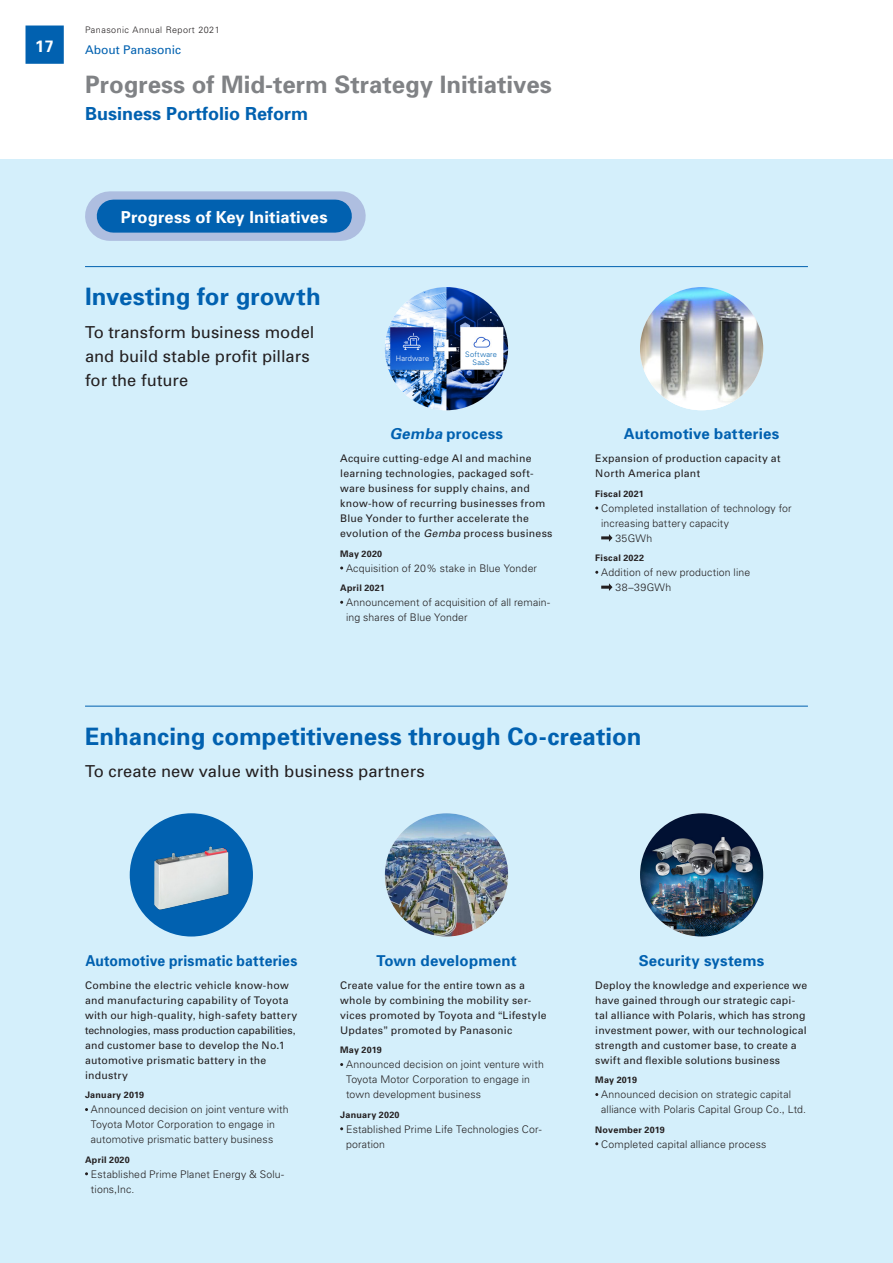
<style>
.page{position:relative;width:893px;height:1263px;background:#fff}
.page>*{position:absolute;margin:0;border:0;box-sizing:border-box;transform-origin:0 0}
.t1{font:700 24px "Univers";color:#0161b0}
.t2{font:700 24px "Univers";color:#808285}
.t3{font:700 18px "Univers";color:#0161b0}
.t4{font:16.5px/24px "Univers";letter-spacing:.005em;color:#231f20}
.t5{font:700 16.5px "Univers";letter-spacing:.01em;color:#fff}
.t6{font:700 15px "Univers";letter-spacing:.01em;color:#0161b0}
.t7{font:700 15px "Univers";letter-spacing:.01em;color:#0161b0;scale:.93 1}
.t8{font:12px "Univers";color:#0161b0}
.t9{font:10.5px/15px "Univers";letter-spacing:.02em;color:#231f20}
.t10{font:300 10.5px/15px "Univers";letter-spacing:.015em;color:#231f20}
.t11{font:700 9px "Univers";letter-spacing:.025em;color:#231f20}
.t12{font:300 9px "Univers";letter-spacing:.05em;color:#231f20}
.t13{font:300 7.5px/7.5px "Univers";letter-spacing:.02em;color:#0161b0;text-align:center}
.t14{font:300 7.5px "Univers";letter-spacing:.015em;color:#fff}
.s1{font-style:italic}
.s2{font-family:"Helvetica Neue"}
</style>
<div class="page">
<div style="left:0;top:159px;width:893px;height:1104px;background:#d4effb"></div>
<svg style="left:26px;top:26px;width:38px;height:38px"></svg>
<div style="left:110px;top:191px;width:231px;height:50px;background:#aebee0"></div>
<hr style="left:85px;top:266px;width:723px;height:1px;background:#0161b0">
<hr style="left:85px;top:706px;width:723px;height:1px;background:#0161b0">
<svg style="left:601px;top:534px;width:11px;height:8px"></svg>
<svg style="left:601px;top:583px;width:11px;height:8px"></svg>
<img style="left:385px;top:813px;width:123px;height:123px;border-radius:62px">
<img style="left:385px;top:287px;width:123px;height:123px;border-radius:62px">
<img style="left:640px;top:287px;width:123px;height:123px;border-radius:62px">
<div style="left:113px;top:200px;width:222px;height:33px;background:#0161b0"></div>
<div style="left:130px;top:813px;width:123px;height:123px;background:#0161b0;border-radius:50%"></div>
<img style="left:154px;top:846px;width:75px;height:64px">
<img style="left:640px;top:813px;width:123px;height:123px;border-radius:62px">
<h3 class="t5" style="left:35px;top:36px;width:20px">17</h3>
<p class="t12" style="left:85px;top:25px;width:136px">Panasonic Annual Report 2021</p>
<p class="t8" style="left:85px;top:43px;width:97px">About Panasonic</p>
<h1 class="t2" style="left:85px;top:70px;width:468px">Progress of Mid-term Strategy Initiatives</h1>
<h2 class="t3" style="left:85px;top:103px;width:225px">Business Portfolio Reform</h2>
<h3 class="t5" style="left:121px;top:207px;width:208px">Progress of Key Initiatives</h3>
<h1 class="t1" style="left:85px;top:282px;width:237px">Investing for growth</h1>
<h3 class="t4" style="left:85px;top:320px;width:231px">To transform business model and build stable profit pillars for the future</h3>
<p class="t14" style="left:396px;top:354px;width:35px">Hardware</p>
<p class="t13" style="left:465px;top:351px;width:33px">Software<br>SaaS</p>
<h3 class="t6" style="left:390px;top:425px;width:115px"><span class="s1">Gemba</span> process</h3>
<p class="t9" style="left:340px;top:451px;width:214px">Acquire cutting-edge AI and machine learning technologies<span class="s2">,</span> packaged soft&shy;ware business for supply chains<span class="s2">,</span> and know-how of recurring businesses from Blue Yonder to further accelerate the evolution of the <span class="s1">Gemba</span> process business</p>
<p class="t11" style="left:340px;top:548px;width:44px">May 2020</p>
<p class="t10" style="left:346px;top:560px;width:193px">Acquisition of 20% stake in Blue Yonder</p>
<p class="t11" style="left:340px;top:582px;width:46px">April 2021</p>
<p class="t10" style="left:346px;top:595px;width:206px">Announcement of acquisition of all remain&shy;ing shares of Blue Yonder</p>
<h3 class="t6" style="left:624px;top:425px;width:157px">Automotive batteries</h3>
<p class="t9" style="left:595px;top:451px;width:187px">Expansion of production capacity at<br>North America plant</p>
<p class="t11" style="left:595px;top:488px;width:50px">Fiscal 2021</p>
<p class="t10" style="left:601px;top:500px;width:192px">Completed installation of technology for</p>
<p class="t10" style="left:601px;top:515px;width:129px">increasing battery capacity</p>
<p class="t10" style="left:615px;top:530px;width:38px">35GWh</p>
<p class="t11" style="left:595px;top:552px;width:50px">Fiscal 2022</p>
<p class="t10" style="left:615px;top:565px;width:136px;text-indent:-14px">Addition of new production line<br>38–39GWh</p>
<h1 class="t1" style="left:85px;top:722px;width:558px">Enhancing competitiveness through Co-creation</h1>
<h3 class="t4" style="left:85px;top:759px;width:341px">To create new value with business partners</h3>
<h3 class="t7" style="left:85px;top:951px;width:229px">Automotive prismatic batteries</h3>
<p class="t9" style="left:85px;top:978px;width:214px">Combine the electric vehicle know-how and manufacturing capability of Toyota with our high-quality<span class="s2">,</span> high-safety battery technologies<span class="s2">,</span> mass production capabilities<span class="s2">, </span>and customer base to develop the No.1 automotive prismatic battery in the industry</p>
<p class="t11" style="left:85px;top:1090px;width:61px">January 2019</p>
<p class="t10" style="left:91px;top:1102px;width:199px">Announced decision on joint venture with<br>Toyota Motor Corporation to engage in automotive prismatic battery business</p>
<p class="t11" style="left:85px;top:1154px;width:46px">April 2020</p>
<p class="t10" style="left:91px;top:1166px;width:195px">Established Prime Planet Energy &amp; Solu&shy;tions<span class="s2">,</span>Inc.</p>
<h3 class="t6" style="left:376px;top:951px;width:142px">Town development</h3>
<p class="t9" style="left:340px;top:978px;width:208px">Create value for the entire town as a whole by combining the mobility ser&shy;vices promoted by Toyota and <span class="s2">“</span>Lifestyle Updates<span class="s2">”</span> promoted by Panasonic</p>
<p class="t11" style="left:340px;top:1045px;width:43px">May 2019</p>
<p class="t10" style="left:346px;top:1057px;width:199px">Announced decision on joint venture with<br>Toyota Motor Corporation to engage in town development business</p>
<p class="t11" style="left:340px;top:1109px;width:61px">January 2020</p>
<p class="t10" style="left:346px;top:1121px;width:197px">Established Prime Life Technologies Cor&shy;poration</p>
<h3 class="t6" style="left:639px;top:951px;width:127px">Security systems</h3>
<p class="t9" style="left:595px;top:978px;width:213px">Deploy the knowledge and experience we have gained through our strategic capi&shy;tal alliance with Polaris<span class="s2">,</span> which has strong investment power<span class="s2">,</span> with our technological strength and customer base<span class="s2">,</span> to create a swift and flexible solutions business</p>
<p class="t11" style="left:595px;top:1075px;width:43px">May 2019</p>
<p class="t10" style="left:601px;top:1087px;width:206px">Announced decision on strategic capital alliance with Polaris Capital Group Co.<span class="s2">,</span> Ltd.</p>
<p class="t11" style="left:595px;top:1124px;width:71px">November 2019</p>
<p class="t10" style="left:601px;top:1136px;width:167px">Completed capital alliance process</p>
</div>
